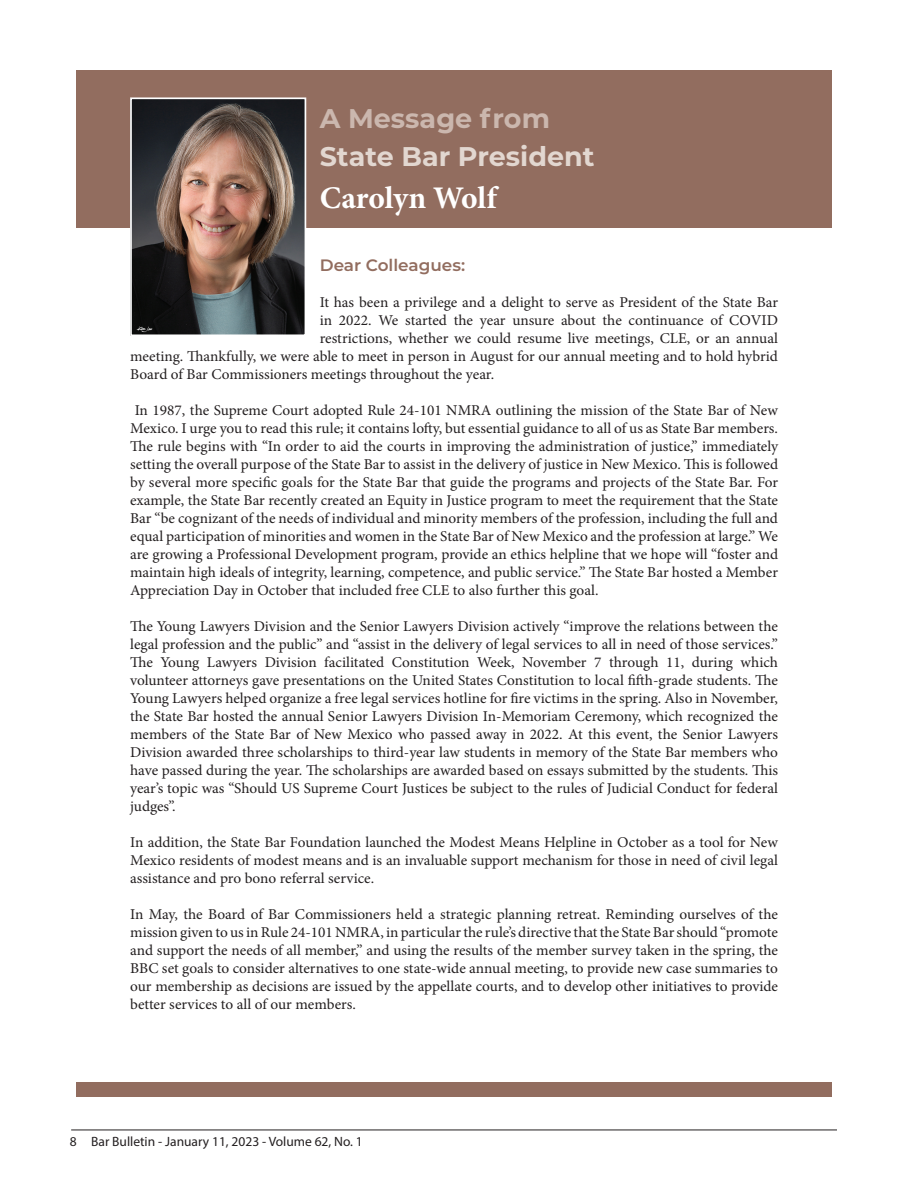
<style>
.page{position:relative;width:918px;height:1188px;background:#fff}
.page>*{position:absolute;margin:0;border:0;box-sizing:border-box;transform-origin:0 0}
.t1{font:700 31.5px "Minion Pro";letter-spacing:-.005em;color:#fff}
.t2{font:700 27px/38.4px "Montserrat";color:#e2d7d0}
.t3{font:600 16.5px "Montserrat";color:#926d5f}
.t4{font:15px/18px "Minion Pro";color:#231f20;text-align:justify}
.t5{font:13.5px "Myriad Pro";color:#231f20}
.s1{color:#cbb7ae}
</style>
<div class="page">
<hr style="left:71px;top:1130px;width:766px;height:1px;background:#231f20">
<div style="left:76px;top:70px;width:756px;height:158px;background:#926d5f"></div>
<img style="left:133px;top:100px;width:170px;height:233px">
<div style="left:130px;top:97px;width:176px;height:239px;border:2px solid #fff"></div>
<div style="left:76px;top:1082px;width:756px;height:14px;background:#926d5f"></div>
<p class="t2" style="left:320px;top:98px;width:276px"><span class="s1">A Message from<br></span>State Bar President</p>
<p class="t1" style="left:320px;top:176px;width:179px">Carolyn Wolf</p>
<p class="t3" style="left:320px;top:253px;width:147px">Dear Colleagues:</p>
<p class="t4" style="left:320px;top:293px;width:460px">It has been a privilege and a delight to serve as President of the State Bar</p>
<p class="t4" style="left:320px;top:311px;width:460px">in 2022. We started the year unsure about the continuance of COVID</p>
<p class="t4" style="left:320px;top:329px;width:460px">restrictions, whether we could resume live meetings, CLE, or an annual</p>
<p class="t4" style="left:130px;top:347px;width:649px">meeting. Thankfully, we were able to meet in person in August for our annual meeting and to hold hybrid</p>
<p class="t4" style="left:130px;top:365px;width:366px">Board of Bar Commissioners meetings throughout the year.</p>
<p class="t4" style="left:130px;top:401px;width:650px;text-indent:5px">In 1987, the Supreme Court adopted Rule 24-101 NMRA outlining the mission of the State Bar of New Mexico. I urge you to read this rule; it contains lofty, but essential guidance to all of us as State Bar members.<br>The rule begins with “In order to aid the courts in improving the administration of justice,” immediately setting the overall purpose of the State Bar to assist in the delivery of justice in New Mexico. This is followed by several more specific goals for the State Bar that guide the programs and projects of the State Bar. For example, the State Bar recently created an Equity in Justice program to meet the requirement that the State Bar “be cognizant of the needs of individual and minority members of the profession, including the full and equal participation of minorities and women in the State Bar of New Mexico and the profession at large.” We are growing a Professional Development program, provide an ethics helpline that we hope will “foster and maintain high ideals of integrity, learning, competence, and public service.” The State Bar hosted a Member Appreciation Day in October that included free CLE to also further this goal.</p>
<p class="t4" style="left:130px;top:617px;width:649px">The Young Lawyers Division and the Senior Lawyers Division actively “improve the relations between the legal profession and the public” and “assist in the delivery of legal services to all in need of those services.” The Young Lawyers Division facilitated Constitution Week, November 7 through 11, during which volunteer attorneys gave presentations on the United States Constitution to local fifth-grade students. The Young Lawyers helped organize a free legal services hotline for fire victims in the spring. Also in November, the State Bar hosted the annual Senior Lawyers Division In-Memoriam Ceremony, which recognized the members of the State Bar of New Mexico who passed away in 2022. At this event, the Senior Lawyers Division awarded three scholarships to third-year law students in memory of the State Bar members who have passed during the year. The scholarships are awarded based on essays submitted by the students. This year’s topic was “Should US Supreme Court Justices be subject to the rules of Judicial Conduct for federal judges”.</p>
<p class="t4" style="left:130px;top:833px;width:649px">In addition, the State Bar Foundation launched the Modest Means Helpline in October as a tool for New Mexico residents of modest means and is an invaluable support mechanism for those in need of civil legal assistance and pro bono referral service.</p>
<p class="t4" style="left:130px;top:905px;width:650px">In May, the Board of Bar Commissioners held a strategic planning retreat. Reminding ourselves of the mission given to us in Rule 24-101 NMRA, in particular the rule’s directive that the State Bar should “promote and support the needs of all member,” and using the results of the member survey taken in the spring, the BBC set goals to consider alternatives to one state-wide annual meeting, to provide new case summaries to our membership as decisions are issued by the appellate courts, and to develop other initiatives to provide better services to all of our members.</p>
<p class="t5" style="left:70px;top:1133px;width:294px">8 Bar Bulletin - January 11, 2023 - Volume 62, No. 1</p>
</div>
